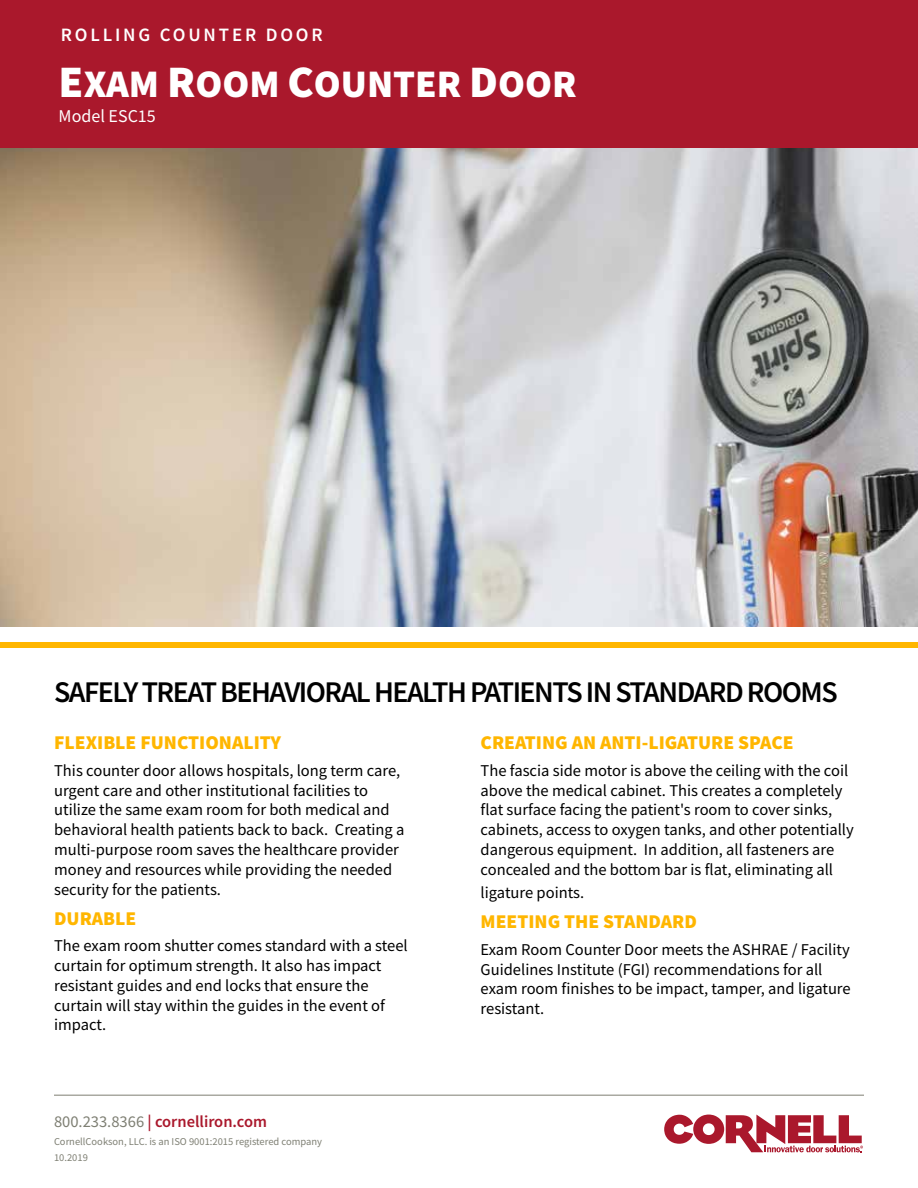
<style>
.page{position:relative;width:918px;height:1188px;background:#fff}
.page>*{position:absolute;margin:0;border:0;box-sizing:border-box;transform-origin:0 0}
.t1{font:900 39px "Source Sans Pro";color:#fff}
.t2{font:600 30px "Source Sans Pro";letter-spacing:-.05em;color:#000}
.t3{font:900 19.5px "Source Sans Pro";color:#ffb600}
.t4{font:600 18.9px "Source Sans Pro";letter-spacing:.15em;color:#fff}
.t5{font:18px "Source Sans Pro";color:#fff}
.t6{font:16.5px/19.8px "Source Sans Pro";color:#000}
.t7{font:600 16.5px "Source Sans Pro";color:#aa182c}
.t8{font:10.5px "Source Sans Pro";color:#7e7f73}
.s1{font-size:45px}
.s2{font-weight:400;color:#7e7f73}
</style>
<div class="page">
<hr style="left:54px;top:1095px;width:810px;height:1px;background:#7e7f73">
<div style="left:0;top:0;width:918px;height:148px;background:#aa182c"></div>
<div style="left:0;top:643px;width:918px;height:5px;background:#ffb600"></div>
<svg style="left:664px;top:1115px;width:199px;height:37px"></svg>
<img style="left:0;top:148px;width:918px;height:478px">
<p class="t4" style="left:61px;top:22px;width:263px">ROLLING COUNTER DOOR</p>
<h1 class="t1" style="left:59px;top:57px;width:520px"><span class="s1">E</span>XAM <span class="s1">R</span>OOM <span class="s1">C</span>OUNTER <span class="s1">D</span>OOR</h1>
<p class="t5" style="left:59px;top:105px;width:99px">Model ESC15</p>
<h2 class="t2" style="left:54px;top:673px;width:785px">SAFELY TREAT BEHAVIORAL HEALTH PATIENTS IN STANDARD ROOMS</h2>
<p class="t3" style="left:54px;top:729px;width:229px">FLEXIBLE FUNCTIONALITY</p>
<p class="t6" style="left:54px;top:760px;width:352px">This counter door allows hospitals, long term care, urgent care and other institutional facilities to utilize the same exam room for both medical and behavioral health patients back to back. Creating a multi-purpose room saves the healthcare provider money and resources while providing the needed security for the patients.</p>
<p class="t3" style="left:54px;top:905px;width:84px">DURABLE</p>
<p class="t6" style="left:54px;top:936px;width:355px">The exam room shutter comes standard with a steel curtain for optimum strength. It also has impact resistant guides and end locks that ensure the curtain will stay within the guides in the event of impact.</p>
<p class="t7" style="left:54px;top:1111px;width:215px"><span class="s2">800.233.8366</span> | cornelliron.com</p>
<p class="t8" style="left:54px;top:1135px;width:270px">CornellCookson, LLC. is an ISO 9001:2015 registered company</p>
<p class="t8" style="left:54px;top:1151px;width:35px">10.2019</p>
<p class="t3" style="left:481px;top:729px;width:315px">CREATING AN ANTI-LIGATURE SPACE</p>
<p class="t6" style="left:481px;top:760px;width:375px">The fascia side motor is above the ceiling with the coil above the medical cabinet. This creates a completely flat surface facing the patient's room to cover sinks, cabinets, access to oxygen tanks, and other potentially dangerous equipment. In addition, all fasteners are concealed and the bottom bar is flat, eliminating all</p>
<p class="t6" style="left:481px;top:883px;width:105px">ligature points.</p>
<p class="t3" style="left:481px;top:908px;width:218px">MEETING THE STANDARD</p>
<p class="t6" style="left:481px;top:939px;width:372px">Exam Room Counter Door meets the ASHRAE / Facility Guidelines Institute (FGI) recommendations for all exam room finishes to be impact, tamper, and ligature resistant.</p>
</div>
